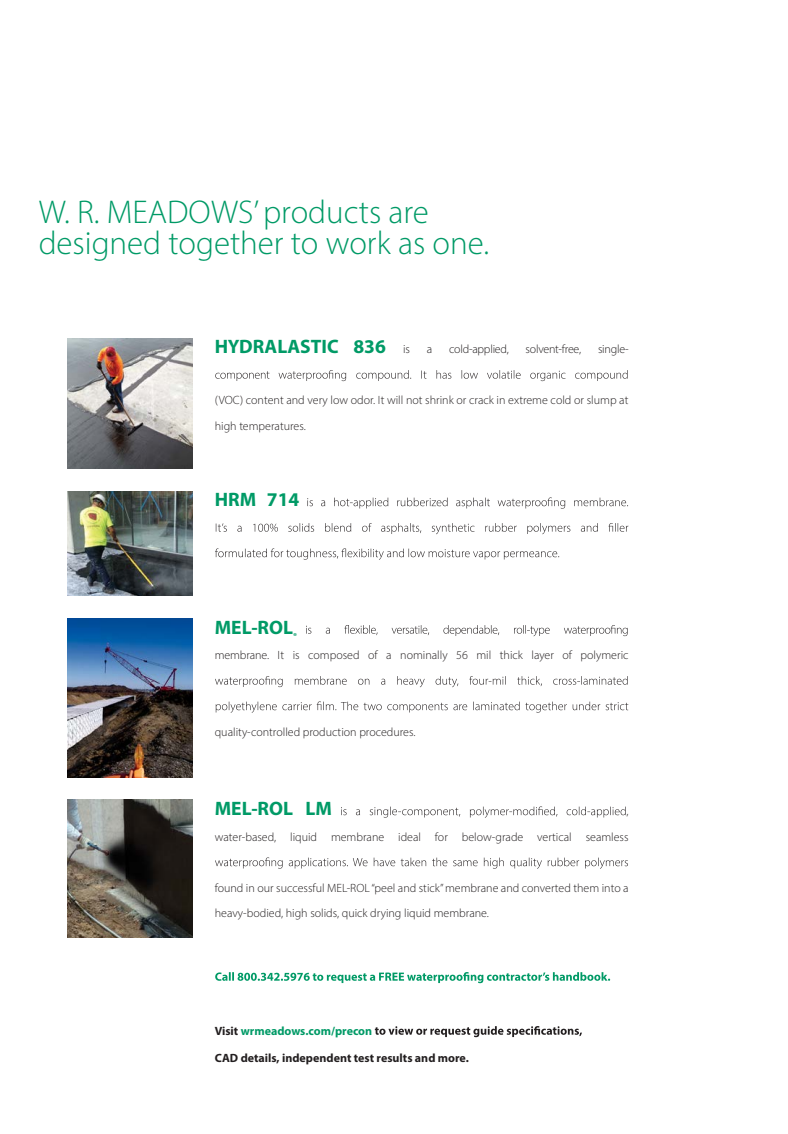
<style>
.page{position:relative;width:788px;height:1134px;background:#fff}
.page>*{position:absolute;margin:0;border:0;box-sizing:border-box;transform-origin:0 0}
.t1{font:300 33px/31.5px "Myriad Pro";color:#009a66}
.t2{font:700 19.5px "Myriad Pro";color:#009a66}
.t3{font:300 12px/25.5px "Myriad Pro";color:#231f20}
.t4{font:700 12px "Myriad Pro";color:#231f20}
.t5{font:300 12px "Myriad Pro";letter-spacing:-.02em;color:#231f20}
.t6{font:700 12px "Myriad Pro";color:#009a66}
.t7{font:700 8.7px "Myriad Pro";color:#009a66}
.s1{color:#231f20}
</style>
<div class="page">
<svg style="left:215px;top:972px;width:395px;height:11px"></svg>
<svg style="left:375px;top:1026px;width:207px;height:11px"></svg>
<svg style="left:215px;top:370px;width:412px;height:11px"></svg>
<svg style="left:307px;top:497px;width:321px;height:12px"></svg>
<svg style="left:216px;top:523px;width:412px;height:11px"></svg>
<svg style="left:215px;top:548px;width:344px;height:12px"></svg>
<svg style="left:306px;top:625px;width:321px;height:11px"></svg>
<svg style="left:215px;top:676px;width:412px;height:11px"></svg>
<svg style="left:216px;top:701px;width:412px;height:12px"></svg>
<svg style="left:341px;top:806px;width:284px;height:12px"></svg>
<svg style="left:215px;top:857px;width:413px;height:12px"></svg>
<img style="left:68px;top:339px;width:124px;height:129px">
<img style="left:68px;top:619px;width:124px;height:158px">
<img style="left:68px;top:491px;width:124px;height:105px">
<img style="left:68px;top:800px;width:124px;height:137px">
<h1 class="t1" style="left:39px;top:196px;width:452px">W. R. MEADOWS’ products are designed together to work as one.</h1>
<h2 class="t2" style="left:215px;top:334px;width:173px">HYDRALASTIC 836</h2>
<p class="t3" style="left:403px;top:336px;width:8px">is</p>
<p class="t3" style="left:427px;top:336px;width:7px">a</p>
<p class="t5" style="left:449px;top:342px;width:61px">cold-applied,</p>
<p class="t5" style="left:525px;top:342px;width:57px">solvent-free,</p>
<p class="t3" style="left:598px;top:336px;width:32px">single-</p>
<p class="t3" style="left:215px;top:387px;width:415px">(VOC) content and very low odor. It will not shrink or crack in extreme cold or slump at high temperatures.</p>
<h2 class="t2" style="left:215px;top:487px;width:86px">HRM 714</h2>
<h2 class="t2" style="left:215px;top:614px;width:80px">MEL-ROL</h2>
<p class="t7" style="left:293px;top:630px;width:6px">®</p>
<p class="t3" style="left:215px;top:642px;width:415px">membrane. It is composed of a nominally 56 mil thick layer of polymeric</p>
<p class="t3" style="left:215px;top:719px;width:202px">quality-controlled production procedures.</p>
<h2 class="t2" style="left:215px;top:796px;width:119px">MEL-ROL LM</h2>
<p class="t3" style="left:215px;top:798px;width:415px;text-align:right">,<br>water-based, liquid membrane ideal for below-grade vertical seamless</p>
<p class="t3" style="left:215px;top:875px;width:415px">found in our successful MEL-ROL “peel and stick” membrane and converted them into a heavy-bodied, high solids, quick drying liquid membrane.</p>
<p class="t6" style="left:215px;top:1023px;width:159px"><span class="s1">Visit</span> wrmeadows.com/precon</p>
<p class="t4" style="left:215px;top:1050px;width:256px">CAD details, independent test results and more.</p>
</div>
